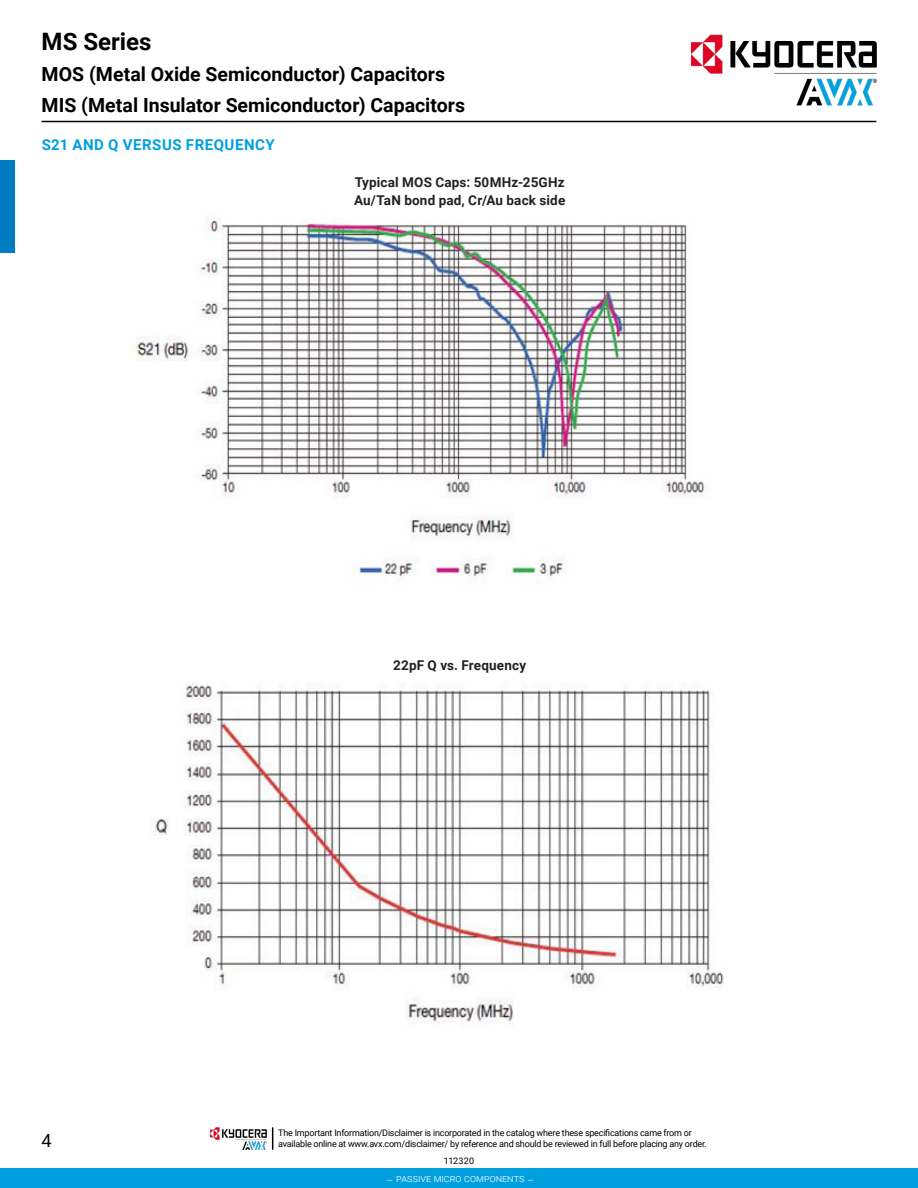
<style>
.page{position:relative;width:918px;height:1188px;background:#fff}
.page>*{position:absolute;margin:0;border:0;box-sizing:border-box;transform-origin:0 0}
.t1{font:700 24px "Roboto";color:#000}
.t2{font:700 19.5px/31px "Roboto";color:#000}
.t3{font:18px "Roboto";color:#000}
.t4{font:700 15px "Roboto";letter-spacing:.035em;color:#00a0df}
.t5{font:700 13.5px/18px "Roboto";letter-spacing:.015em;color:#202323}
.t6{font:300 10.5px "Roboto";color:#fff}
.t7{font:9px/10.8px "Roboto";letter-spacing:-.025em;color:#000}
</style>
<div class="page">
<hr style="left:42px;top:121px;width:834px;height:1px;background:#000">
<div style="left:0;top:160px;width:15px;height:93px;background:#007cc2"></div>
<img style="left:136px;top:218px;width:572px;height:367px">
<img style="left:150px;top:683px;width:574px;height:341px">
<img style="left:669px;top:34px;width:208px;height:87px">
<div style="left:0;top:1169px;width:918px;height:19px;background:#00a0df"></div>
<img style="left:210px;top:1127px;width:57px;height:23px">
<svg style="left:272px;top:1127px;width:1px;height:23px"></svg>
<h1 class="t1" style="left:42px;top:25px;width:111px">MS Series</h1>
<h2 class="t2" style="left:42px;top:58px;width:425px">MOS (Metal Oxide Semiconductor) Capacitors<br>MIS (Metal Insulator Semiconductor) Capacitors</h2>
<h3 class="t4" style="left:42px;top:134px;width:234px">S21 AND Q VERSUS FREQUENCY</h3>
<h3 class="t5" style="left:354px;top:173px;width:213px">Typical MOS Caps: 50MHz-25GHz<br>Au/TaN bond pad, Cr/Au back side</h3>
<h3 class="t5" style="left:393px;top:656px;width:135px">22pF Q vs. Frequency</h3>
<h3 class="t3" style="left:42px;top:1128px;width:12px">4</h3>
<p class="t7" style="left:278px;top:1127px;width:430px">The Important Information/Disclaimer is incorporated in the catalog where these specifications came from or available online at www.avx.com/disclaimer/ by reference and should be reviewed in full before placing any order.</p>
<p class="t7" style="left:444px;top:1155px;width:32px">112320</p>
<p class="t6" style="left:387px;top:1171px;width:149px">– passive micro components –</p>
</div>
